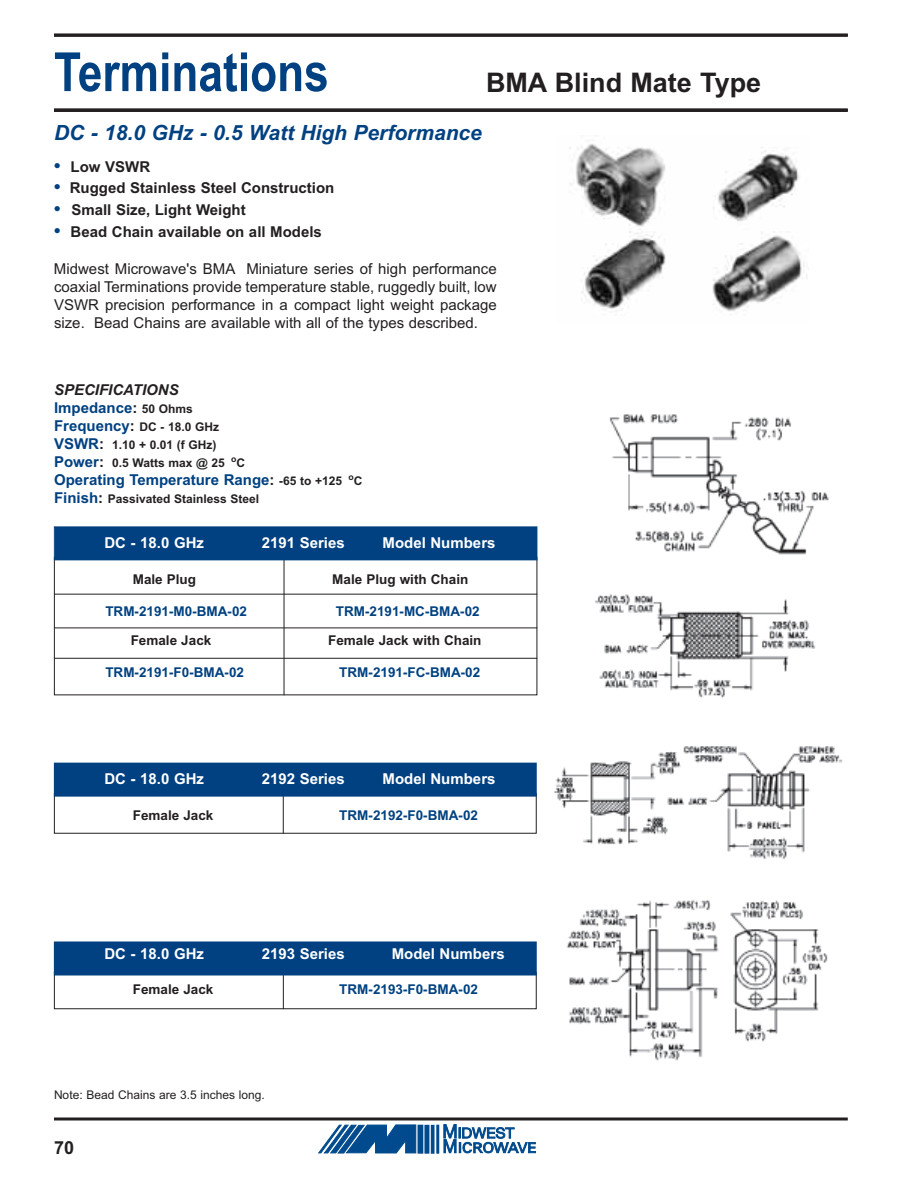
<style>
.page{position:relative;width:918px;height:1188px;background:#fff}
.page>*{position:absolute;margin:0;border:0;box-sizing:border-box;transform-origin:0 0}
.t1{font:700 54px "Arial Narrow";color:#014181}
.t2{font:700 27px "Arial";color:#231f20}
.t3{font:italic 700 21px "Arial";color:#014181}
.t4{font:700 18px "Arial";color:#231f20}
.t5{font:15px/18px "Arial";color:#231f20;text-align:justify}
.t6{font:700 15px "Arial";color:#fff}
.t7{font:700 15px "Arial";color:#231f20}
.t8{font:700 15px "Arial";color:#014181}
.t9{font:italic 700 15px/18px "Arial";color:#231f20}
.t10{font:700 13.5px "Arial";color:#014181}
.t11{font:700 13.5px "Arial";color:#231f20}
.t12{font:700 12px/18.1px "Arial";color:#231f20}
.t13{font:12px "Arial";color:#231f20}
.s1{font-size:18px;color:#014181}
.s2{font-style:normal;color:#014181}
.s3{font-style:normal}
.s4{font-style:normal;font-size:12px}
.s5{font-size:15px;color:#014181}
.s6{font-size:15px}
.s7{color:#231f20}
.s8{font-size:12px;color:#231f20}
.s9{font-family:"Helvetica";font-size:15px;color:#fff}
</style>
<div class="page">
<hr style="left:54px;top:108px;width:794px;height:3px;background:#231f20">
<hr style="left:54px;top:1118px;width:794px;height:2px;background:#231f20">
<div style="left:418px;top:1125px;width:5px;height:28px;background:#004a8d"></div>
<div style="left:425px;top:1125px;width:4px;height:28px;border:1px solid #004a8d"></div>
<div style="left:431px;top:1125px;width:3px;height:28px;border:1px solid #004a8d"></div>
<div style="left:437px;top:1125px;width:2px;height:28px;border:1px solid #004a8d"></div>
<svg style="left:319px;top:1125px;width:97px;height:28px"></svg>
<svg style="left:444px;top:1124px;width:92px;height:29px"></svg>
<hr style="left:283px;top:972px;width:1px;height:37px;background:#231f20">
<div style="left:54px;top:972px;width:483px;height:37px;border:1px solid #231f20"></div>
<hr style="left:283px;top:793px;width:1px;height:41px;background:#231f20">
<div style="left:54px;top:793px;width:483px;height:41px;border:1px solid #231f20"></div>
<hr style="left:284px;top:557px;width:1px;height:138px;background:#231f20">
<hr style="left:54px;top:109px;width:794px;height:3px;background:#231f20">
<hr style="left:54px;top:34px;width:794px;height:3px;background:#231f20">
<div style="left:55px;top:527px;width:482px;height:33px;background:#014181"></div>
<div style="left:54px;top:526px;width:483px;height:34px;border:1px solid #014181"></div>
<div style="left:55px;top:942px;width:481px;height:33px;background:#014181"></div>
<div style="left:55px;top:764px;width:481px;height:32px;background:#014181"></div>
<div style="left:54px;top:763px;width:483px;height:33px;border:1px solid #014181"></div>
<hr style="left:54px;top:594px;width:483px;height:1px;background:#231f20">
<hr style="left:54px;top:628px;width:483px;height:1px;background:#231f20">
<hr style="left:54px;top:658px;width:483px;height:1px;background:#231f20">
<img style="left:554px;top:414px;width:289px;height:647px">
<img style="left:569px;top:144px;width:240px;height:171px">
<h1 class="t1" style="left:54px;top:41px;width:276px">Terminations</h1>
<h2 class="t2" style="left:486px;top:67px;width:277px">BMA Blind Mate Type</h2>
<h3 class="t3" style="left:54px;top:121px;width:429px">DC - 18.0 GHz - 0.5 Watt High Performance</h3>
<p class="t7" style="left:54px;top:158px;width:98px"><span class="s1">•</span> Low VSWR</p>
<p class="t7" style="left:54px;top:179px;width:282px"><span class="s1">•</span> Rugged Stainless Steel Construction</p>
<p class="t7" style="left:54px;top:201px;width:193px"><span class="s1">•</span> Small Size, Light Weight</p>
<p class="t7" style="left:54px;top:223px;width:269px"><span class="s1">•</span> Bead Chain available on all Models</p>
<p class="t5" style="left:54px;top:260px;width:444px">Midwest Microwave's BMA Miniature series of high performance coaxial Terminations provide temperature stable, ruggedly built, low VSWR precision performance in a compact light weight package size. Bead Chains are available with all of the types described.</p>
<p class="t9" style="left:54px;top:380px;width:140px">SPECIFICATIONS<br><span class="s2">Impedance</span><span class="s3">:</span> <span class="s4">50 Ohms</span></p>
<p class="t12" style="left:54px;top:417px;width:193px"><span class="s5">Frequency</span><span class="s6">:</span> DC - 18.0 GHz<br><span class="s5">VSWR</span><span class="s6">:</span> 1.10 + 0.01 (f GHz)<br><span class="s5">Power</span><span class="s6">:</span> 0.5 Watts max @ 25 <sup>o</sup>C</p>
<p class="t8" style="left:54px;top:471px;width:310px">Operating Temperature Range<span class="s7">:</span> <span class="s8">-65 to +125</span> <sup>o</sup><span class="s8">C</span></p>
<p class="t12" style="left:54px;top:490px;width:207px"><span class="s5">Finish</span><span class="s6">:</span> Passivated Stainless Steel</p>
<p class="t6" style="left:104px;top:534px;width:101px">DC - 18.0 GHz</p>
<p class="t6" style="left:262px;top:534px;width:84px">2191 Series</p>
<p class="t6" style="left:383px;top:534px;width:114px">Model Numbers</p>
<p class="t11" style="left:133px;top:571px;width:65px">Male Plug</p>
<p class="t11" style="left:332px;top:571px;width:138px">Male Plug with Chain</p>
<p class="t10" style="left:105px;top:603px;width:143px">TRM-2191-M0-BMA-02</p>
<p class="t10" style="left:336px;top:603px;width:146px">TRM-2191-MC-BMA-02</p>
<p class="t11" style="left:104px;top:633px;width:108px"><span class="s9">DC</span> Female Jack</p>
<p class="t11" style="left:328px;top:633px;width:155px">Female Jack with Chain</p>
<p class="t10" style="left:105px;top:664px;width:140px">TRM-2191-F0-BMA-02</p>
<p class="t10" style="left:339px;top:664px;width:143px">TRM-2191-FC-BMA-02</p>
<p class="t6" style="left:104px;top:770px;width:101px">DC - 18.0 GHz</p>
<p class="t6" style="left:262px;top:770px;width:84px">2192 Series</p>
<p class="t6" style="left:383px;top:770px;width:114px">Model Numbers</p>
<p class="t11" style="left:133px;top:807px;width:82px">Female Jack</p>
<p class="t10" style="left:339px;top:807px;width:140px">TRM-2192-F0-BMA-02</p>
<p class="t6" style="left:104px;top:945px;width:101px">DC - 18.0 GHz</p>
<p class="t6" style="left:262px;top:945px;width:84px">2193 Series</p>
<p class="t6" style="left:392px;top:945px;width:114px">Model Numbers</p>
<p class="t11" style="left:133px;top:981px;width:82px">Female Jack</p>
<p class="t10" style="left:339px;top:981px;width:140px">TRM-2193-F0-BMA-02</p>
<p class="t13" style="left:54px;top:1088px;width:212px">Note: Bead Chains are 3.5 inches long.</p>
<p class="t4" style="left:54px;top:1137px;width:22px">70</p>
</div>
